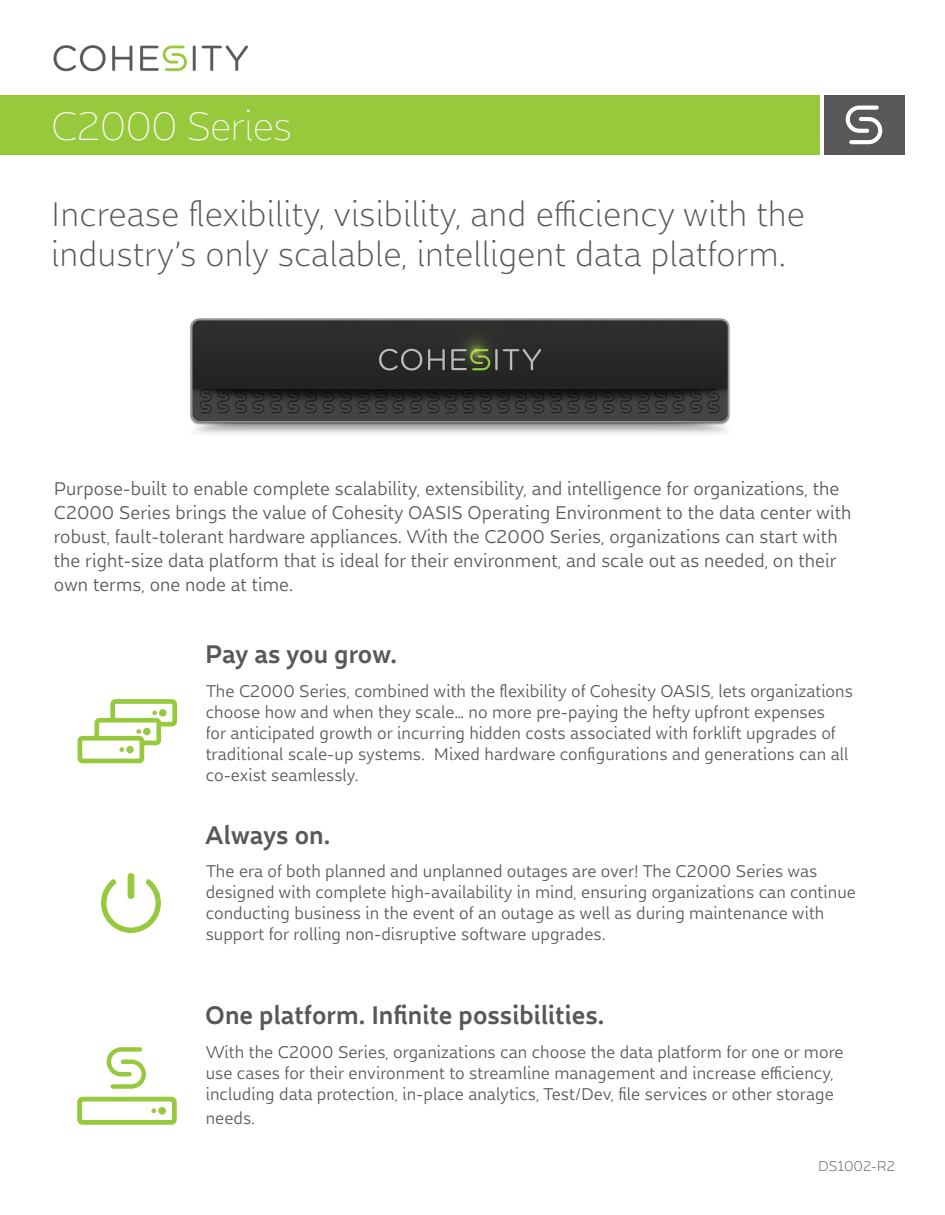
<style>
.page{position:relative;width:945px;height:1215px;background:#fff}
.page>*{position:absolute;margin:0;border:0;box-sizing:border-box;transform-origin:0 0}
.HEADLINE{font:300 42px "Dupla";letter-spacing:-.02em;color:#fff}
.Section_Header_-_BLU{font:36px/39.5px "Dupla";color:#57585a}
.Section_Header_-_BLU-2{font:700 27px "Dupla";color:#57585a}
.Section_Header_-_BLU-3{font:19.5px/24px "Dupla";color:#57585a}
.Section_Header_-_BLU-4{font:18px/21px "Dupla";color:#57585a}
.t1{font:15px "Dupla";color:#57585a}
</style>
<div class="page">
<div style="left:0;top:95px;width:820px;height:59px;background:#97c93c"></div>
<div style="left:824px;top:95px;width:80px;height:59px;background:#57585a"></div>
<img style="left:190px;top:319px;width:540px;height:115px">
<svg style="left:846px;top:106px;width:36px;height:38px"></svg>
<div style="left:110px;top:699px;width:67px;height:28px;border:5px solid #96c93d;border-radius:3px"></div>
<div style="left:159px;top:709px;width:8px;height:8px;background:#96c93d;border-radius:50%"></div>
<svg style="left:152px;top:710px;width:5px;height:5px"></svg>
<div style="left:97px;top:720px;width:62px;height:23px;background:#fff;border-radius:3px"></div>
<div style="left:94px;top:718px;width:67px;height:27px;border:5px solid #96c93d;border-radius:3px"></div>
<div style="left:143px;top:728px;width:8px;height:7px;background:#96c93d;border-radius:50%"></div>
<svg style="left:136px;top:729px;width:5px;height:5px"></svg>
<div style="left:80px;top:738px;width:62px;height:23px;background:#fff;border-radius:3px"></div>
<div style="left:78px;top:736px;width:66px;height:27px;border:5px solid #96c93d;border-radius:3px"></div>
<div style="left:126px;top:746px;width:8px;height:7px;background:#96c93d;border-radius:50%"></div>
<svg style="left:120px;top:747px;width:4px;height:5px"></svg>
<svg style="left:101px;top:873px;width:60px;height:60px"></svg>
<div style="left:77px;top:1097px;width:100px;height:28px;border:5px solid #96c93d;border-radius:3px"></div>
<div style="left:158px;top:1107px;width:8px;height:8px;background:#96c93d;border-radius:50%"></div>
<svg style="left:151px;top:1108px;width:5px;height:5px"></svg>
<svg style="left:107px;top:1047px;width:39px;height:42px"></svg>
<p class="HEADLINE" style="left:51px;top:99px;width:242px">C2000 Series</p>
<p class="Section_Header_-_BLU" style="left:51px;top:194px;width:755px">Increase flexibility, visibility, and efficiency with the industry’s only scalable, intelligent data platform.</p>
<p class="Section_Header_-_BLU-3" style="left:54px;top:476px;width:799px">Purpose-built to enable complete scalability, extensibility, and intelligence for organizations, the C2000 Series brings the value of Cohesity OASIS Operating Environment to the data center with robust, fault-tolerant hardware appliances. With the C2000 Series, organizations can start with the right-size data platform that is ideal for their environment, and scale out as needed, on their own terms, one node at time.</p>
<p class="Section_Header_-_BLU-2" style="left:205px;top:635px;width:193px">Pay as you grow.</p>
<p class="Section_Header_-_BLU-4" style="left:206px;top:680px;width:649px">The C2000 Series, combined with the flexibility of Cohesity OASIS, lets organizations choose how and when they scale… no more pre-paying the hefty upfront expenses<br>for anticipated growth or incurring hidden costs associated with forklift upgrades of traditional scale-up systems. Mixed hardware configurations and generations can all co-exist seamlessly.</p>
<p class="Section_Header_-_BLU-2" style="left:205px;top:816px;width:127px">Always on.</p>
<p class="Section_Header_-_BLU-4" style="left:206px;top:860px;width:652px">The era of both planned and unplanned outages are over! The C2000 Series was designed with complete high-availability in mind, ensuring organizations can continue conducting business in the event of an outage as well as during maintenance with support for rolling non-disruptive software upgrades.</p>
<p class="Section_Header_-_BLU-2" style="left:205px;top:996px;width:401px">One platform. Infinite possibilities.</p>
<p class="Section_Header_-_BLU-4" style="left:206px;top:1041px;width:639px">With the C2000 Series, organizations can choose the data platform for one or more use cases for their environment to streamline management and increase efficiency, including data protection, in-place analytics, Test/Dev, file services or other storage</p>
<p class="Section_Header_-_BLU-4" style="left:206px;top:1107px;width:51px">needs.</p>
<p class="t1" style="left:818px;top:1156px;width:79px">DS1002-R2</p>
</div>
